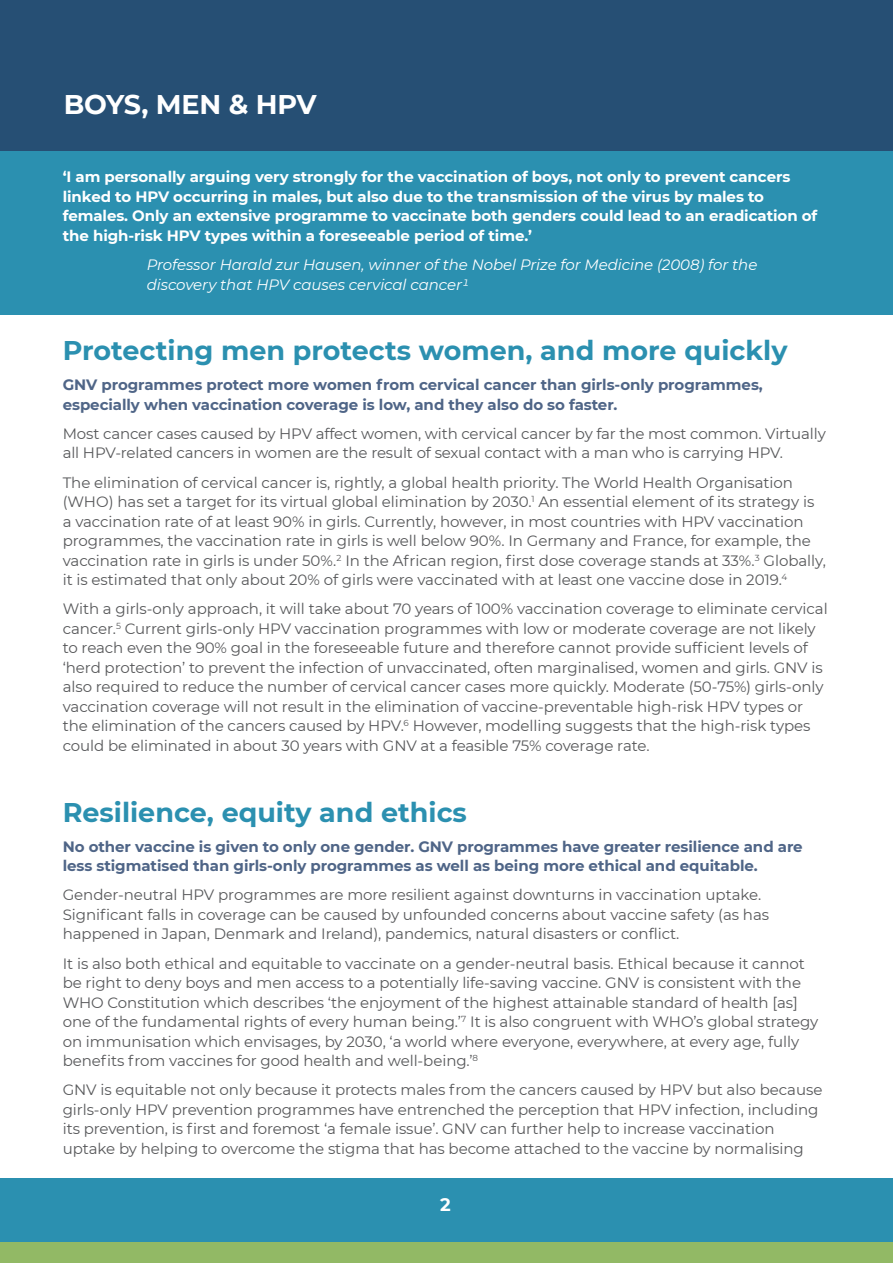
<style>
.page{position:relative;width:893px;height:1263px;background:#fff}
.page>*{position:absolute;margin:0;border:0;box-sizing:border-box;transform-origin:0 0}
.t1{font:700 27px "Montserrat";color:#2b90b0}
.t2{font:700 27px "Montserrat";letter-spacing:-.005em;color:#fff}
.t3{font:700 18px "Montserrat";color:#fff}
.t4{font:15px/19.5px "Montserrat";letter-spacing:-.005em;color:#57585a}
.t5{font:700 15px/19.5px "Montserrat";letter-spacing:-.005em;color:#fff}
.t6{font:700 15px/19.5px "Montserrat";letter-spacing:-.005em;color:#4f6587}
.t7{font:italic 15px/19.8px "Montserrat";letter-spacing:-.005em;color:#fff}
</style>
<div class="page">
<div style="left:0;top:151px;width:893px;height:163px;background:#2b90b0"></div>
<div style="left:0;top:0;width:893px;height:150px;background:#264f74"></div>
<div style="left:0;top:1208px;width:893px;height:55px;background:#92b965"></div>
<div style="left:0;top:1178px;width:893px;height:64px;background:#2b90b0"></div>
<h1 class="t2" style="left:64px;top:85px;width:254px">BOYS, MEN &amp; HPV</h1>
<p class="t5" style="left:63px;top:166px;width:756px">‘I am personally arguing very strongly for the vaccination of boys, not only to prevent cancers linked to HPV occurring in males, but also due to the transmission of the virus by males to females. Only an extensive programme to vaccinate both genders could lead to an eradication of the high-risk HPV types within a foreseeable period of time.’</p>
<p class="t7" style="left:147px;top:254px;width:612px">Professor Harald zur Hausen, winner of the Nobel Prize for Medicine (2008) for the discovery that HPV causes cervical cancer1</p>
<h1 class="t1" style="left:63px;top:331px;width:726px">Protecting men protects women, and more quickly</h1>
<p class="t6" style="left:63px;top:374px;width:702px">GNV programmes protect more women from cervical cancer than girls-only programmes, especially when vaccination coverage is low, and they also do so faster.</p>
<p class="t4" style="left:63px;top:423px;width:765px">Most cancer cases caused by HPV affect women, with cervical cancer by far the most common. Virtually all HPV-related cancers in women are the result of sexual contact with a man who is carrying HPV.</p>
<p class="t4" style="left:63px;top:472px;width:765px">The elimination of cervical cancer is, rightly, a global health priority. The World Health Organisation (WHO) has set a target for its virtual global elimination by 2030.<sup>1</sup> An essential element of its strategy is a vaccination rate of at least 90% in girls. Currently, however, in most countries with HPV vaccination programmes, the vaccination rate in girls is well below 90%. In Germany and France, for example, the vaccination rate in girls is under 50%.<sup>2</sup> In the African region, first dose coverage stands at 33%.<sup>3</sup> Globally, it is estimated that only about 20% of girls were vaccinated with at least one vaccine dose in 2019.<sup>4</sup></p>
<p class="t4" style="left:63px;top:599px;width:766px">With a girls-only approach, it will take about 70 years of 100% vaccination coverage to eliminate cervical cancer.<sup>5</sup> Current girls-only HPV vaccination programmes with low or moderate coverage are not likely to reach even the 90% goal in the foreseeable future and therefore cannot provide sufficient levels of ‘herd protection’ to prevent the infection of unvaccinated, often marginalised, women and girls. GNV is also required to reduce the number of cervical cancer cases more quickly. Moderate (50-75%) girls-only vaccination coverage will not result in the elimination of vaccine-preventable high-risk HPV types or the elimination of the cancers caused by HPV.<sup>6</sup> However, modelling suggests that the high-risk types could be eliminated in about 30 years with GNV at a feasible 75% coverage rate.</p>
<h1 class="t1" style="left:63px;top:793px;width:406px">Resilience, equity and ethics</h1>
<p class="t6" style="left:63px;top:836px;width:741px">No other vaccine is given to only one gender. GNV programmes have greater resilience and are less stigmatised than girls-only programmes as well as being more ethical and equitable.</p>
<p class="t4" style="left:63px;top:885px;width:708px">Gender-neutral HPV programmes are more resilient against downturns in vaccination uptake.<br>Significant falls in coverage can be caused by unfounded concerns about vaccine safety (as has happened in Japan, Denmark and Ireland), pandemics, natural disasters or conflict.</p>
<p class="t4" style="left:63px;top:953px;width:757px">It is also both ethical and equitable to vaccinate on a gender-neutral basis. Ethical because it cannot be right to deny boys and men access to a potentially life-saving vaccine. GNV is consistent with the WHO Constitution which describes ‘the enjoyment of the highest attainable standard of health [as] one of the fundamental rights of every human being.’<sup>7</sup> It is also congruent with WHO’s global strategy on immunisation which envisages, by 2030, ‘a world where everyone, everywhere, at every age, fully benefits from vaccines for good health and well-being.’<sup>8</sup></p>
<p class="t4" style="left:63px;top:1080px;width:761px">GNV is equitable not only because it protects males from the cancers caused by HPV but also because girls-only HPV prevention programmes have entrenched the perception that HPV infection, including its prevention, is first and foremost ‘a female issue’. GNV can further help to increase vaccination uptake by helping to overcome the stigma that has become attached to the vaccine by normalising</p>
<p class="t3" style="left:440px;top:1192px;width:12px">2</p>
</div>
